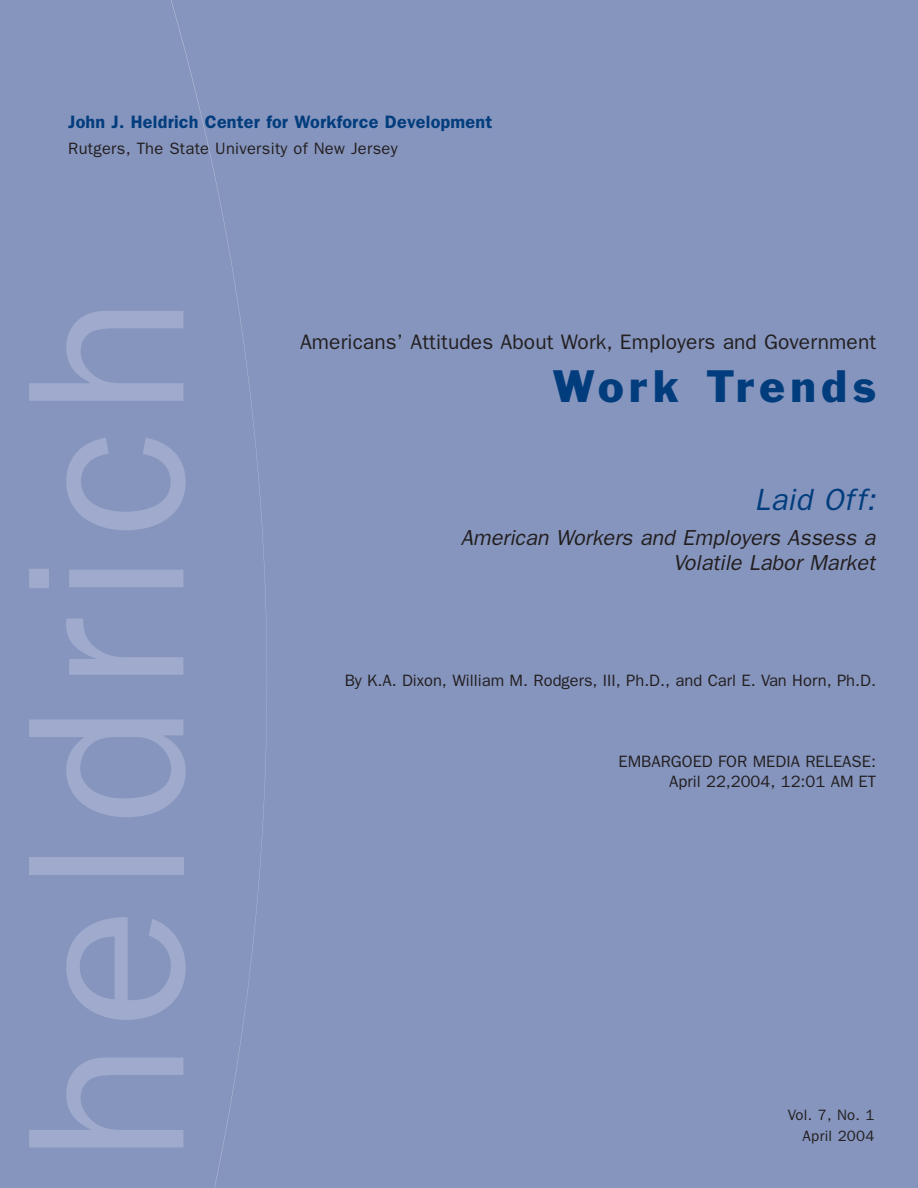
<style>
.page{position:relative;width:918px;height:1188px;background:#8695be}
.page>*{position:absolute;margin:0;border:0;box-sizing:border-box;transform-origin:0 0}
.t1{font:225px "Franklin Gothic";letter-spacing:.06em;color:#9faacc}
.t2{font:42px "Franklin Gothic";letter-spacing:.13em;color:#013d7d}
.t3{font:italic 30.75px "Franklin Gothic";letter-spacing:.02em;color:#013d7d}
.t4{font:italic 21.75px/25.5px "Franklin Gothic";color:#231f20;text-align:right}
.t5{font:21px "Franklin Gothic";letter-spacing:.005em;color:#231f20}
.t6{font:600 18px "Franklin Gothic";letter-spacing:.01em;color:#013d7d}
.t7{font:16.5px/19.8px "Franklin Gothic";color:#231f20;text-align:right}
.t8{font:16.5px "Franklin Gothic";letter-spacing:.02em;color:#231f20}
.t9{font:15px/21px "Franklin Gothic";letter-spacing:.02em;color:#231f20;text-align:right}
</style>
<div class="page">
<svg style="left:171px;top:0;width:96px;height:1188px"></svg>
<p class="t6" style="left:68px;top:112px;width:425px">John J. Heldrich Center for Workforce Development</p>
<p class="t8" style="left:68px;top:139px;width:331px">Rutgers, The State University of New Jersey</p>
<h1 class="t1" style="left:-26px;top:1163px;width:870px;rotate:-90deg">heldrich</h1>
<p class="t5" style="left:300px;top:330px;width:578px">Americans’ Attitudes About Work, Employers and Government</p>
<h2 class="t2" style="left:553px;top:370px;width:325px">Work Trends</h2>
<h3 class="t3" style="left:755px;top:482px;width:122px">Laid Off:</h3>
<h3 class="t4" style="left:461px;top:525px;width:416px">American Workers and Employers Assess a<br>Volatile Labor Market</h3>
<p class="t7" style="left:345px;top:671px;width:533px">By K.A. Dixon, William M. Rodgers, III, Ph.D., and Carl E. Van Horn, Ph.D.</p>
<p class="t7" style="left:619px;top:752px;width:259px">EMBARGOED FOR MEDIA RELEASE:<br>April 22,2004, 12:01 AM ET</p>
<p class="t9" style="left:788px;top:1104px;width:88px">Vol. 7, No. 1<br>April 2004</p>
</div>
